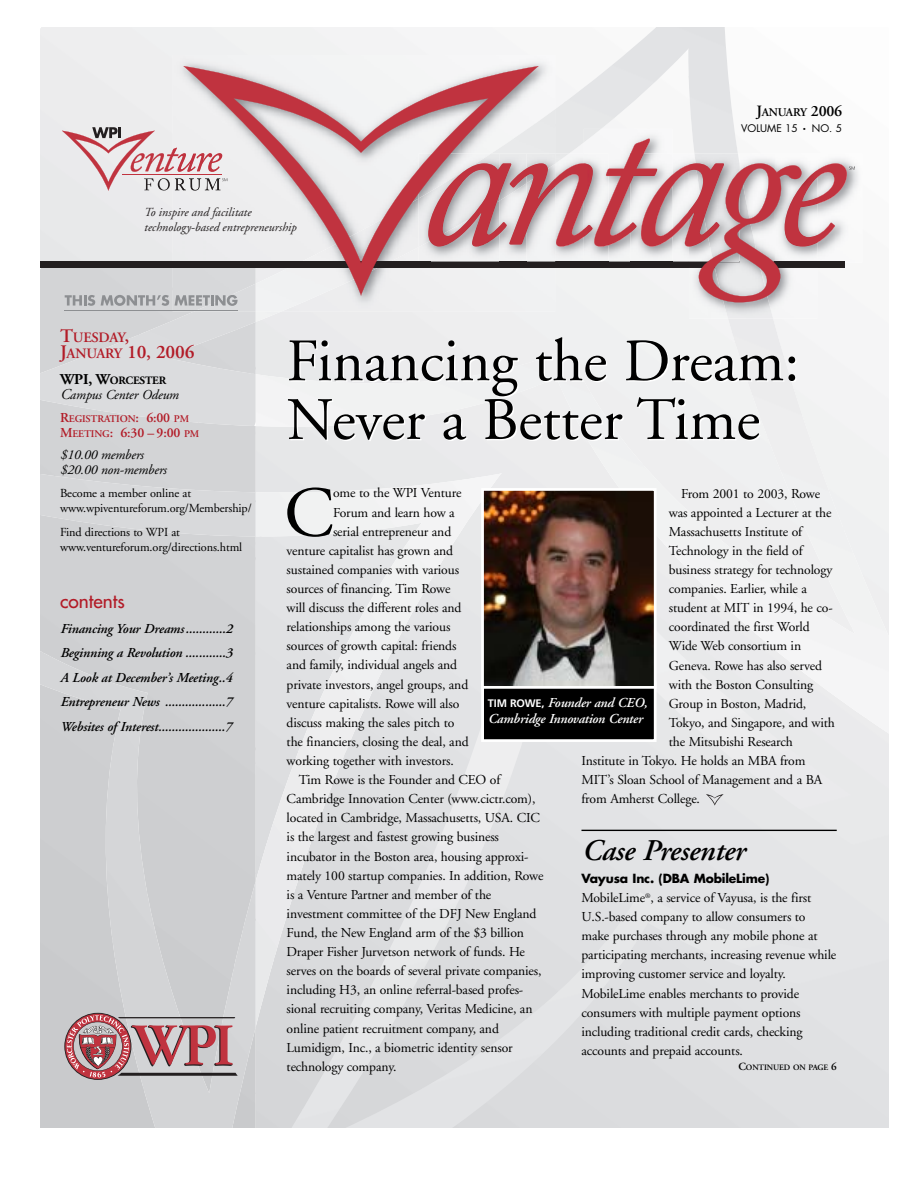
<style>
.page{position:relative;width:918px;height:1188px;background:#fff}
.page>*{position:absolute;margin:0;border:0;box-sizing:border-box;transform-origin:0 0}
.t1{font:71.25px "Adobe Garamond";color:#000}
.t2{font:60px/58.7px "Adobe Garamond";color:#000}
.t3{font:italic 600 30px "Adobe Garamond";letter-spacing:-.01em;color:#000}
.t4{font:600 19.05px "Adobe Garamond";letter-spacing:-.01em;color:#b21b27}
.t5{font:19.05px "Futura";color:#b21b27}
.t6{font:600 14.4px "Adobe Garamond";letter-spacing:-.015em;color:#b21b27}
.t7{font:13.65px/19px "Adobe Garamond";letter-spacing:-.01em;color:#000}
.t8{font:italic 600 13.65px/24.6px "Adobe Garamond";letter-spacing:-.01em;color:#000;text-align:justify}
.t9{font:italic 13.65px/21.9px "Adobe Garamond";letter-spacing:-.01em;color:#000}
.t10{font:italic 600 13.65px/16.4px "Adobe Garamond";letter-spacing:-.015em;color:#fff}
.t11{font:12.3px/15px "Adobe Garamond";letter-spacing:-.01em;color:#000}
.t12{font:italic 12.3px/15px "Adobe Garamond";color:#231f20}
.t13{font:700 12.3px "Futura";letter-spacing:-.015em;color:#000}
.t14{font:600 11.7px "Adobe Garamond";letter-spacing:-.02em;color:#000}
.t15{font:700 11.25px "Adobe Garamond";letter-spacing:-.015em;color:#000}
.t16{font:600 10.2px "Adobe Garamond";letter-spacing:-.015em;color:#b21b27}
.t17{font:10.2px "Futura";color:#000}
.t18{font:600 8.25px "Adobe Garamond";letter-spacing:-.015em;color:#000}
.s1{font-size:15.75px}
.s2{font-size:19.05px}
.s3{font-size:14.4px}
.s4{font-size:15px}
.s5{font-size:13.65px}
.s6{font-weight:600;font-style:normal;color:#b21b27}
.s7{font-weight:600;font-style:normal;font-size:10.2px;color:#b21b27}
.s8{font-family:"Frutiger";font-weight:700;font-style:normal;font-size:10.95px}
.s9{font-size:10.95px}
</style>
<div class="page">
<div style="left:40px;top:28px;width:65px;height:234px;background:#ebebec"></div>
<div style="left:105px;top:28px;width:97px;height:234px;background:#eeeeef"></div>
<div style="left:396px;top:28px;width:98px;height:358px;background:#eeeeef"></div>
<img style="left:591px;top:44px;width:145px;height:445px">
<img style="left:688px;top:84px;width:97px;height:405px">
<img style="left:258px;top:1032px;width:244px;height:96px">
<img style="left:256px;top:917px;width:246px;height:115px">
<img style="left:256px;top:803px;width:246px;height:114px">
<img style="left:256px;top:386px;width:246px;height:417px">
<img style="left:256px;top:386px;width:165px;height:302px">
<img style="left:601px;top:129px;width:72px;height:10px">
<img style="left:584px;top:129px;width:17px;height:10px">
<img style="left:689px;top:302px;width:128px;height:17px">
<img style="left:714px;top:302px;width:59px;height:17px">
<div style="left:40px;top:268px;width:81px;height:205px;background:#d2d3d5"></div>
<div style="left:40px;top:312px;width:47px;height:114px;background:#d3d4d6"></div>
<div style="left:87px;top:312px;width:88px;height:114px;background:#dbdcde"></div>
<div style="left:175px;top:312px;width:81px;height:114px;background:#dbdcde"></div>
<img style="left:40px;top:1099px;width:216px;height:29px">
<img style="left:40px;top:967px;width:216px;height:132px">
<div style="left:40px;top:834px;width:216px;height:133px;background:#cdced0"></div>
<div style="left:40px;top:473px;width:216px;height:361px;background:#d0d1d3"></div>
<div style="left:40px;top:262px;width:391px;height:6px;background:#231f20"></div>
<div style="left:173px;top:55px;width:382px;height:207px;background:#f2f3f4"></div>
<div style="left:256px;top:109px;width:299px;height:203px;background:#eeeef0"></div>
<img style="left:173px;top:268px;width:20px;height:44px">
<img style="left:193px;top:295px;width:63px;height:17px">
<svg style="left:183px;top:66px;width:356px;height:229px;fill:#ececee"></svg>
<svg style="left:65px;top:295px;width:30px;height:11px"></svg>
<svg style="left:101px;top:295px;width:68px;height:11px"></svg>
<svg style="left:175px;top:295px;width:63px;height:11px"></svg>
<svg style="left:64px;top:1013px;width:174px;height:67px;background:#b89296"></svg>
<hr style="left:64px;top:310px;width:174px;height:1px;background:#8d8f92">
<svg style="left:62px;top:127px;width:165px;height:64px;background:#dcc7c9"></svg>
<svg style="left:428px;top:139px;width:427px;height:163px"></svg>
<svg style="left:706px;top:794px;width:18px;height:12px"></svg>
<div style="left:484px;top:684px;width:170px;height:55px;background:#000"></div>
<div style="left:481px;top:681px;width:176px;height:61px;border:3px solid #fff"></div>
<img style="left:485px;top:492px;width:168px;height:193px">
<div style="left:481px;top:488px;width:176px;height:201px;border:3px solid #fff"></div>
<hr style="left:581px;top:830px;width:256px;height:1px;background:#000">
<p class="t12" style="left:144px;top:206px;width:154px">To inspire and facilitate technology-based entrepreneurship</p>
<p class="t14" style="left:756px;top:108px;width:87px"><span class="s1">J</span>ANUARY <span class="s1">2006</span></p>
<p class="t17" style="left:741px;top:124px;width:103px">VOLUME 15 <sup>•</sup> NO. 5</p>
<p class="t6" style="left:60px;top:331px;width:71px"><span class="s2">T</span>UESDAY<span class="s2">,</span></p>
<h3 class="t4" style="left:60px;top:344px;width:136px">J<span class="s3">ANUARY</span> 10, 2006</h3>
<p class="t15" style="left:60px;top:376px;width:108px"><span class="s4">WPI, W</span>ORCESTER</p>
<p class="t9" style="left:60px;top:385px;width:120px"><span class="s4">C</span>ampus Center Odeum</p>
<p class="t16" style="left:60px;top:415px;width:131px"><span class="s5">R</span>EGISTRATION<span class="s5">: 6:00</span> PM</p>
<p class="t9" style="left:60px;top:423px;width:141px"><span class="s6">M</span><span class="s7">EETING</span><span class="s6">: 6:30 – 9:00</span> <span class="s7">PM </span>$10.00 members</p>
<p class="t9" style="left:60px;top:460px;width:108px">$20.00 non-members</p>
<p class="t11" style="left:60px;top:487px;width:193px">Become a member online at www.wpiventureforum.org/Membership/</p>
<p class="t11" style="left:60px;top:525px;width:184px">Find directions to WPI at www.ventureforum.org/directions.html</p>
<h3 class="t5" style="left:60px;top:592px;width:66px">contents</h3>
<p class="t8" style="left:60px;top:617px;width:174px">Financing Your Dreams............2<br>Beginning a Revolution ............3<br>A Look at December’s Meeting..4<br>Entrepreneur News ..................7<br>Websites of Interest....................7</p>
<h2 class="t2" style="left:287px;top:337px;width:514px">Financing the Dream:<br>Never a Better Time</h2>
<h1 class="t1" style="left:284px;top:484px;width:51px">C</h1>
<p class="t7" style="left:333px;top:485px;width:130px">ome to the WPI Venture</p>
<p class="t7" style="left:681px;top:485px;width:140px">From 2001 to 2003, Rowe</p>
<p class="t7" style="left:669px;top:504px;width:164px">was appointed a Lecturer at the</p>
<p class="t7" style="left:669px;top:523px;width:135px">Massachusetts Institute of</p>
<p class="t7" style="left:669px;top:542px;width:135px">Technology in the field of</p>
<p class="t7" style="left:669px;top:561px;width:165px">business strategy for technology</p>
<p class="t7" style="left:669px;top:581px;width:140px">companies. Earlier, while a</p>
<p class="t7" style="left:669px;top:600px;width:165px">student at MIT in 1994, he co-</p>
<p class="t7" style="left:669px;top:619px;width:142px">coordinated the first World</p>
<p class="t7" style="left:669px;top:638px;width:134px">Wide Web consortium in</p>
<p class="t7" style="left:669px;top:657px;width:155px">Geneva. Rowe has also served</p>
<p class="t7" style="left:669px;top:676px;width:146px">with the Boston Consulting</p>
<p class="t7" style="left:669px;top:695px;width:139px">Group in Boston, Madrid,</p>
<p class="t7" style="left:669px;top:714px;width:168px">Tokyo, and Singapore, and with</p>
<p class="t7" style="left:669px;top:733px;width:126px">the Mitsubishi Research</p>
<p class="t7" style="left:581px;top:753px;width:226px">Institute in Tokyo. He holds an MBA from</p>
<p class="t7" style="left:581px;top:772px;width:242px">MIT’s Sloan School of Management and a BA</p>
<p class="t7" style="left:581px;top:791px;width:120px">from Amherst College.</p>
<p class="t7" style="left:333px;top:504px;width:123px">Forum and learn how a</p>
<p class="t7" style="left:333px;top:523px;width:120px">serial entrepreneur and</p>
<p class="t7" style="left:287px;top:542px;width:168px">venture capitalist has grown and</p>
<p class="t7" style="left:287px;top:561px;width:174px">sustained companies with various</p>
<p class="t7" style="left:287px;top:580px;width:165px">sources of financing. Tim Rowe</p>
<p class="t7" style="left:287px;top:600px;width:176px">will discuss the different roles and</p>
<p class="t7" style="left:287px;top:619px;width:165px">relationships among the various</p>
<p class="t7" style="left:287px;top:638px;width:171px">sources of growth capital: friends</p>
<p class="t7" style="left:287px;top:657px;width:172px">and family, individual angels and</p>
<p class="t7" style="left:287px;top:676px;width:183px">private investors, angel groups, and</p>
<p class="t7" style="left:287px;top:695px;width:174px">venture capitalists. Rowe will also</p>
<p class="t7" style="left:287px;top:714px;width:169px">discuss making the sales pitch to</p>
<p class="t7" style="left:287px;top:733px;width:184px">the financiers, closing the deal, and</p>
<p class="t7" style="left:287px;top:752px;width:169px">working together with investors.</p>
<p class="t7" style="left:299px;top:772px;width:203px">Tim Rowe is the Founder and CEO of</p>
<p class="t7" style="left:287px;top:791px;width:250px">Cambridge Innovation Center (www.cictr.com),</p>
<p class="t7" style="left:287px;top:810px;width:255px">located in Cambridge, Massachusetts, USA. CIC</p>
<p class="t7" style="left:287px;top:829px;width:214px">is the largest and fastest growing business</p>
<p class="t7" style="left:287px;top:848px;width:243px">incubator in the Boston area, housing approxi-</p>
<p class="t7" style="left:287px;top:867px;width:258px">mately 100 startup companies. In addition, Rowe</p>
<p class="t7" style="left:287px;top:886px;width:206px">is a Venture Partner and member of the</p>
<p class="t7" style="left:287px;top:905px;width:251px">investment committee of the DFJ New England</p>
<p class="t7" style="left:287px;top:924px;width:239px">Fund, the New England arm of the $3 billion</p>
<p class="t7" style="left:287px;top:944px;width:240px">Draper Fisher Jurvetson network of funds. He</p>
<p class="t7" style="left:287px;top:963px;width:256px">serves on the boards of several private companies,</p>
<p class="t7" style="left:287px;top:982px;width:238px">including H3, an online referral-based profes-</p>
<p class="t7" style="left:287px;top:1001px;width:247px">sional recruiting company, Veritas Medicine, an</p>
<p class="t7" style="left:287px;top:1020px;width:214px">online patient recruitment company, and</p>
<p class="t7" style="left:287px;top:1039px;width:228px">Lumidigm, Inc., a biometric identity sensor</p>
<p class="t7" style="left:287px;top:1058px;width:111px">technology company.</p>
<p class="t10" style="left:488px;top:696px;width:161px"><span class="s8">TIM ROWE,</span> Founder and CEO,<br>Cambridge Innovation Center</p>
<h3 class="t3" style="left:581px;top:838px;width:165px">Case Presenter</h3>
<p class="t13" style="left:581px;top:873px;width:189px">Vayusa Inc. (DBA MobileLime)</p>
<p class="t7" style="left:581px;top:889px;width:256px">MobileLime<sup>®</sup>, a service of Vayusa, is the first U.S.-based company to allow consumers to make purchases through any mobile phone at participating merchants, increasing revenue while improving customer service and loyalty.<br>MobileLime enables merchants to provide consumers with multiple payment options including traditional credit cards, checking accounts and prepaid accounts.</p>
<p class="t18" style="left:739px;top:1064px;width:100px"><span class="s9">C</span>ONTINUED ON PAGE <span class="s9">6</span></p>
</div>
